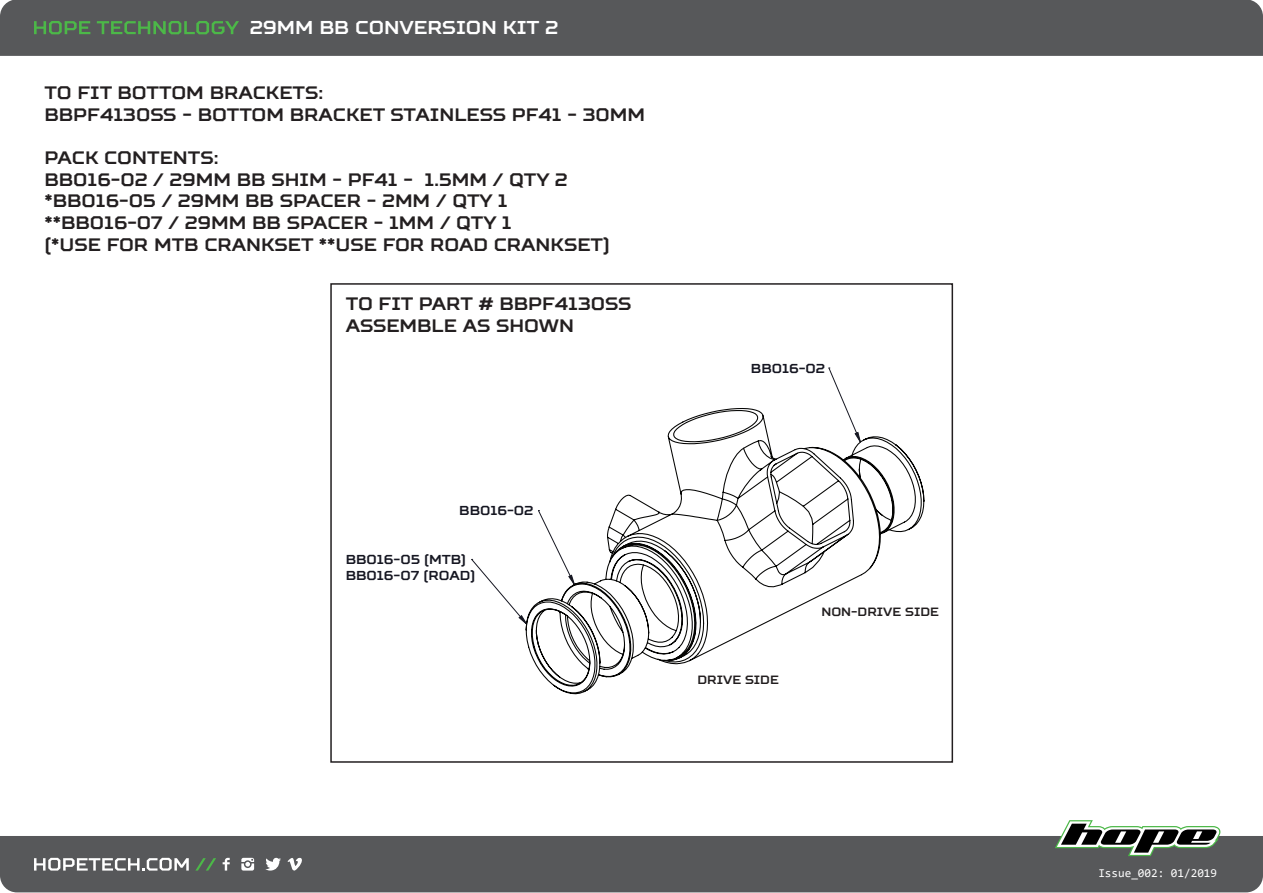
<style>
.page{position:relative;width:1263px;height:893px;background:#fff}
.page>*{position:absolute;margin:0;border:0;box-sizing:border-box;transform-origin:0 0}
.t1{font:700 18.6px "Squares";color:#fff}
.t2{font:700 18px/21.6px "Squares";color:#231f20}
.t3{font:700 12.9px/15.6px "Squares";color:#161722}
.t4{font:700 12px "Squares";color:#231f20}
.t5{font:12px "Consolas";color:#fff}
</style>
<div class="page">
<div style="left:0;top:0;width:1263px;height:56px;background:#57585a"></div>
<div style="left:0;top:836px;width:1263px;height:56px;background:#57585a"></div>
<svg style="left:1055px;top:820px;width:166px;height:36px"></svg>
<svg style="left:288px;top:856px;width:15px;height:15px"></svg>
<svg style="left:223px;top:858px;width:7px;height:13px"></svg>
<svg style="left:265px;top:858px;width:16px;height:13px"></svg>
<svg style="left:241px;top:858px;width:13px;height:13px"></svg>
<svg style="left:195px;top:858px;width:21px;height:13px"></svg>
<svg style="left:34px;top:858px;width:155px;height:13px"></svg>
<svg style="left:34px;top:21px;width:56px;height:13px"></svg>
<svg style="left:97px;top:21px;width:142px;height:13px;background:#527f52"></svg>
<div style="left:330px;top:283px;width:623px;height:480px;border:2px solid #231f20"></div>
<svg style="left:525px;top:407px;width:400px;height:288px"></svg>
<p class="t1" style="left:250px;top:16px;width:310px">29MM BB CONVERSION KIT 2</p>
<p class="t2" style="left:45px;top:82px;width:602px">TO FIT BOTTOM BRACKETS:<br>BBPF4130SS - BOTTOM BRACKET STAINLESS PF41 - 30MM</p>
<p class="t2" style="left:45px;top:147px;width:567px">PACK CONTENTS:<br>BB016-02 / 29MM BB SHIM - PF41 - 1.5MM / QTY 2 *BB016-05 / 29MM BB SPACER - 2MM / QTY 1 **BB016-07 / 29MM BB SPACER - 1MM / QTY 1<br>(*USE FOR MTB CRANKSET **USE FOR ROAD CRANKSET)</p>
<p class="t2" style="left:346px;top:292px;width:287px">TO FIT PART # BBPF4130SS<br>ASSEMBLE AS SHOWN</p>
<p class="t3" style="left:459px;top:503px;width:76px">BB016-02</p>
<p class="t3" style="left:346px;top:551px;width:131px">BB016-05 (MTB)<br>BB016-07 (ROAD)</p>
<p class="t3" style="left:751px;top:360px;width:76px">BB016-02</p>
<p class="t4" style="left:697px;top:672px;width:83px">DRIVE SIDE</p>
<p class="t4" style="left:821px;top:605px;width:119px">NON-DRIVE SIDE</p>
<p class="t5" style="left:1098px;top:864px;width:120px">Issue_002: 01/2019</p>
</div>
